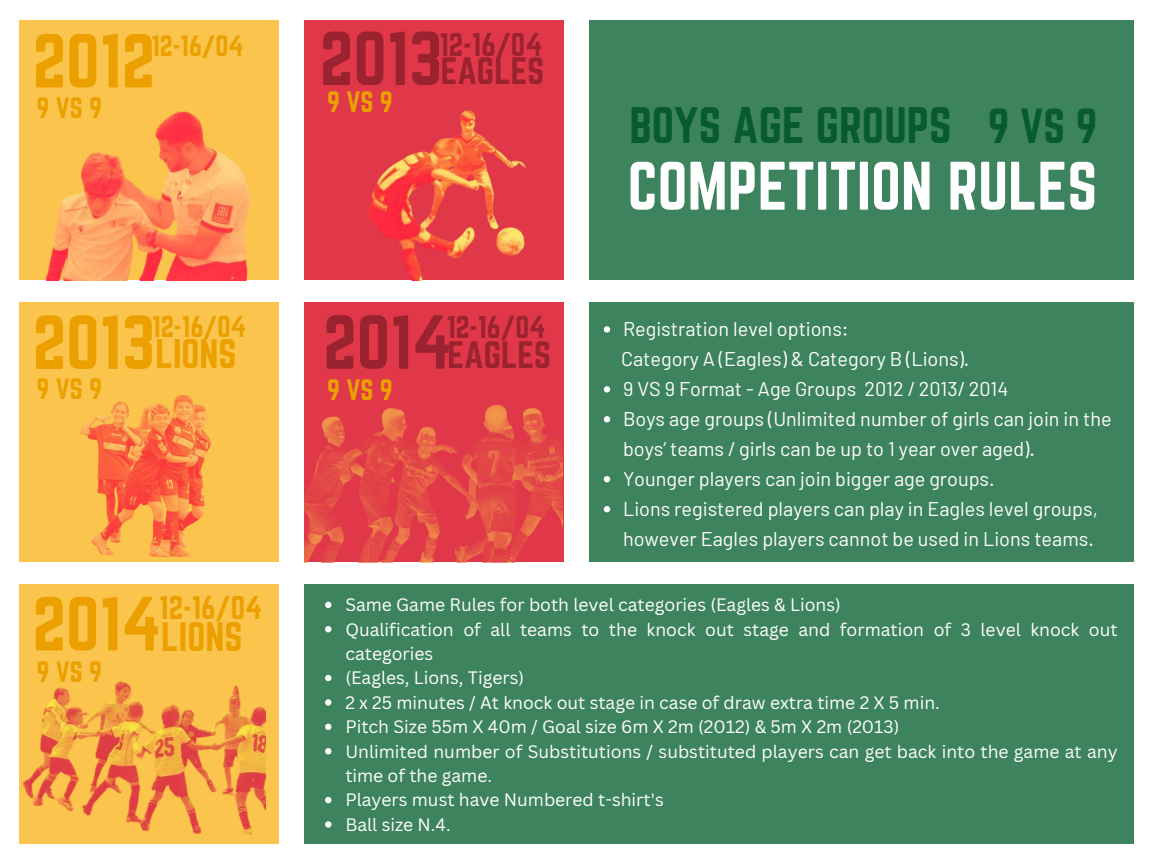
<style>
.page{position:relative;width:1152px;height:864px;background:#fff}
.page>*{position:absolute;margin:0;border:0;box-sizing:border-box;transform-origin:0 0}
.t1{font:66.9px "Norwester";color:#eba000}
.t2{font:66.9px "Norwester";color:#9b222f}
.t3{font:60px "Norwester";color:#fff}
.t4{font:44.85px "Norwester";color:#075b2f}
.t5{font:43.05px "Norwester";color:#075b2f}
.t6{font:36px "Norwester";color:#eba000}
.t7{font:33.3px "Norwester";color:#9b222f}
.t8{font:28.8px "Norwester";color:#eba000}
.t9{font:28.8px "Norwester";color:#9b222f}
.t10{font:27.6px "Norwester";color:#9b222f}
.t11{font:26.4px "Norwester";color:#eba000}
.t12{font:25.8px "Norwester";color:#eba000}
.t13{font:19.8px/30px "Barlow";color:#fff}
.t14{font:17.55px/24.5px "Canva Sans";color:#fff}
</style>
<div class="page">
<div style="left:19px;top:21px;width:259px;height:259px;background:#fbc44d"></div>
<div style="left:304px;top:21px;width:259px;height:259px;background:#e03849"></div>
<div style="left:589px;top:21px;width:545px;height:259px;background:#3d835e"></div>
<div style="left:304px;top:302px;width:259px;height:260px;background:#e03849"></div>
<div style="left:304px;top:584px;width:362px;height:259px;background:#3d835e"></div>
<div style="left:19px;top:302px;width:259px;height:260px;background:#fbc44d"></div>
<div style="left:19px;top:584px;width:259px;height:259px;background:#fbc44d"></div>
<div style="left:589px;top:584px;width:545px;height:259px;background:#3d835e"></div>
<div style="left:589px;top:302px;width:545px;height:260px;background:#3d835e"></div>
<img style="left:304px;top:404px;width:259px;height:158px">
<img style="left:80px;top:353px;width:251px;height:208px">
<img style="left:19px;top:681px;width:247px;height:163px">
<img style="left:278px;top:44px;width:286px;height:236px">
<img style="left:45px;top:80px;width:243px;height:200px">
<svg style="left:604px;top:326px;width:6px;height:7px"></svg>
<svg style="left:604px;top:386px;width:6px;height:7px"></svg>
<svg style="left:604px;top:416px;width:6px;height:6px"></svg>
<svg style="left:604px;top:476px;width:6px;height:6px"></svg>
<svg style="left:604px;top:506px;width:6px;height:6px"></svg>
<svg style="left:325px;top:602px;width:6px;height:6px"></svg>
<svg style="left:325px;top:626px;width:6px;height:6px"></svg>
<svg style="left:325px;top:675px;width:6px;height:6px"></svg>
<svg style="left:325px;top:699px;width:6px;height:7px"></svg>
<svg style="left:325px;top:724px;width:6px;height:6px"></svg>
<svg style="left:325px;top:748px;width:6px;height:6px"></svg>
<svg style="left:325px;top:797px;width:6px;height:6px"></svg>
<svg style="left:325px;top:821px;width:6px;height:7px"></svg>
<h5 class="t1" style="left:33px;top:21px;width:124px">2012</h5>
<h3 class="t2" style="left:320px;top:18px;width:124px">2013</h3>
<h1 class="t9" style="left:439px;top:27px;width:105px">12-16/04</h1>
<h6 class="t12" style="left:151px;top:30px;width:94px">12-16/04</h6>
<h4 class="t7" style="left:441px;top:51px;width:105px">EAGLES</h4>
<p class="t12" style="left:36px;top:93px;width:67px">9 VS 9</p>
<p class="t12" style="left:327px;top:86px;width:67px">9 VS 9</p>
<h3 class="t1" style="left:33px;top:302px;width:124px">2013</h3>
<h2 class="t2" style="left:323px;top:302px;width:130px">2014</h2>
<p class="t11" style="left:152px;top:311px;width:96px">12-16/04</p>
<h6 class="t10" style="left:447px;top:311px;width:100px">12-16/04</h6>
<h6 class="t6" style="left:155px;top:332px;width:83px">LIONS</h6>
<p class="t7" style="left:448px;top:335px;width:105px">EAGLES</p>
<p class="t12" style="left:36px;top:374px;width:67px">9 VS 9</p>
<p class="t12" style="left:327px;top:375px;width:67px">9 VS 9</p>
<p class="t4" style="left:629px;top:98px;width:324px">BOYS AGE GROUPS</p>
<h5 class="t5" style="left:988px;top:100px;width:111px">9 VS 9</h5>
<h4 class="t3" style="left:628px;top:150px;width:471px">COMPETITION RULES</h4>
<p class="t13" style="left:621px;top:313px;width:492px">Registration level options:<br>Category A (Eagles) &amp; Category B (Lions).<br>9 VS 9 Format - Age Groups 2012 / 2013/ 2014<br>Boys age groups (Unlimited number of girls can join in the boys’ teams / girls can be up to 1 year over aged).<br>Younger players can join bigger age groups.<br>Lions registered players can play in Eagles level groups, however Eagles players cannot be used in Lions teams.</p>
<p class="t8" style="left:159px;top:591px;width:105px">12-16/04</p>
<p class="t1" style="left:33px;top:584px;width:130px">2014</p>
<h6 class="t6" style="left:161px;top:615px;width:83px">LIONS</h6>
<p class="t12" style="left:36px;top:656px;width:67px">9 VS 9</p>
<p class="t14" style="left:345px;top:592px;width:497px">Same Game Rules for both level categories (Eagles &amp; Lions)</p>
<h6 class="t14" style="left:345px;top:617px;width:774px">Qualification of all teams to the knock out stage and formation of 3 level knock out categories</h6>
<h1 class="t14" style="left:345px;top:665px;width:180px">(Eagles, Lions, Tigers)</h1>
<h1 class="t14" style="left:345px;top:690px;width:596px">2 x 25 minutes / At knock out stage in case of draw extra time 2 X 5 min.</h1>
<h5 class="t14" style="left:345px;top:714px;width:556px">Pitch Size 55m X 40m / Goal size 6m X 2m (2012) &amp; 5m X 2m (2013)</h5>
<h4 class="t14" style="left:345px;top:739px;width:774px">Unlimited number of Substitutions / substituted players can get back into the game at any time of the game.</h4>
<h5 class="t14" style="left:345px;top:787px;width:320px">Players must have Numbered t-shirt's</h5>
<h4 class="t14" style="left:345px;top:812px;width:107px">Ball size N.4.</h4>
</div>
